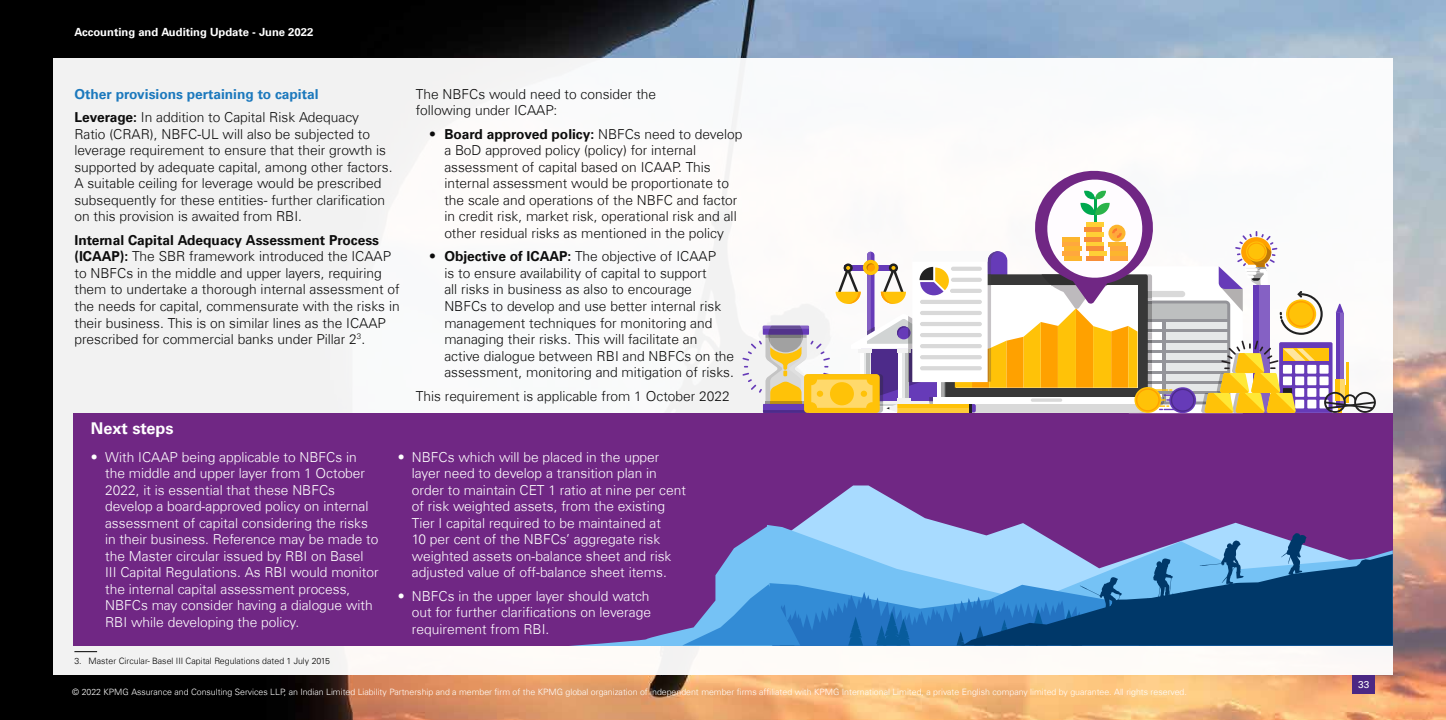
<style>
.page{position:relative;width:1446px;height:720px;background:#fff}
.page>*{position:absolute;margin:0;border:0;box-sizing:border-box;transform-origin:0 0}
.t1{font:700 16.25px "Universfor KPMG";color:#fff}
.t2{font:300 13.75px/16.5px "Universfor KPMG";color:#000}
.t3{font:300 13.75px/16.5px "Universfor KPMG";color:#fff}
.t4{font:700 13.75px/23.6px "Universfor KPMG";color:#1072ba}
.t5{font:700 11.25px "Universfor KPMG";color:#fff}
.t6{font:10px "Universfor KPMG";color:#fff}
.t7{font:300 8.75px "Universfor KPMG";color:#fff}
.t8{font:300 8.75px "Universfor KPMG";color:#000}
.s1{color:#000}
.s2{font-weight:300;color:#000}
.s3{font-weight:700}
</style>
<div class="page">
<img style="left:0;top:0;width:1446px;height:719px">
<div style="left:53px;top:58px;width:1340px;height:617px;background:#fff"></div>
<div style="left:73px;top:413px;width:1320px;height:232px;background:#702784"></div>
<svg style="left:74px;top:651px;width:23px;height:1px"></svg>
<svg style="left:800px;top:485px;width:439px;height:39px"></svg>
<svg style="left:583px;top:526px;width:810px;height:119px"></svg>
<svg style="left:742px;top:170px;width:634px;height:243px"></svg>
<div style="left:1086px;top:222px;width:17px;height:5px;background:#ffcf36"></div>
<div style="left:1352px;top:675px;width:23px;height:18px;background:#4b2884"></div>
<p class="t5" style="left:74px;top:26px;width:240px">Accounting and Auditing Update - June 2022</p>
<p class="t4" style="left:74px;top:82px;width:286px">Other provisions pertaining to capital<br><span class="s1">Leverage:</span> <span class="s2">In addition to Capital Risk Adequacy</span></p>
<p class="t2" style="left:74px;top:125px;width:320px">Ratio (CRAR), NBFC-UL will also be subjected to leverage requirement to ensure that their growth is supported by adequate capital, among other factors.<br>A suitable ceiling for leverage would be prescribed subsequently for these entities- further clarification on this provision is awaited from RBI.</p>
<p class="t2" style="left:74px;top:232px;width:327px"><span class="s3">Internal Capital Adequacy Assessment Process (ICAAP):</span> The SBR framework introduced the ICAAP to NBFCs in the middle and upper layers, requiring them to undertake a thorough internal assessment of the needs for capital, commensurate with the risks in their business. This is on similar lines as the ICAAP prescribed for commercial banks under Pillar 2<sup>3</sup>.</p>
<p class="t2" style="left:416px;top:85px;width:242px">The NBFCs would need to consider the following under ICAAP:</p>
<p class="t2" style="left:444px;top:125px;width:300px;text-indent:-14px"><span class="s3">• Board approved policy:</span> NBFCs need to develop a BoD approved policy (policy) for internal assessment of capital based on ICAAP. This internal assessment would be proportionate to the scale and operations of the NBFC and factor in credit risk, market risk, operational risk and all other residual risks as mentioned in the policy</p>
<p class="t2" style="left:444px;top:248px;width:291px;text-indent:-14px"><span class="s3">• Objective of ICAAP:</span> The objective of ICAAP<br>is to ensure availability of capital to support<br>all risks in business as also to encourage NBFCs to develop and use better internal risk management techniques for monitoring and managing their risks. This will facilitate an active dialogue between RBI and NBFCs on the assessment, monitoring and mitigation of risks.</p>
<p class="t2" style="left:416px;top:387px;width:315px">This requirement is applicable from 1 October 2022</p>
<p class="t1" style="left:91px;top:419px;width:84px">Next steps</p>
<p class="t3" style="left:105px;top:448px;width:275px;text-indent:-14px">• With ICAAP being applicable to NBFCs in the middle and upper layer from 1 October 2022, it is essential that these NBFCs develop a board-approved policy on internal assessment of capital considering the risks in their business. Reference may be made to the Master circular issued by RBI on Basel<br>III Capital Regulations. As RBI would monitor the internal capital assessment process, NBFCs may consider having a dialogue with RBI while developing the policy.</p>
<p class="t3" style="left:412px;top:448px;width:275px;text-indent:-14px">• NBFCs which will be placed in the upper layer need to develop a transition plan in order to maintain CET 1 ratio at nine per cent of risk weighted assets, from the existing Tier I capital required to be maintained at<br>10 per cent of the NBFCs’ aggregate risk weighted assets on-balance sheet and risk adjusted value of off-balance sheet items.</p>
<p class="t3" style="left:412px;top:587px;width:241px;text-align:justify;text-indent:-14px">• NBFCs in the upper layer should watch out for further clarifications on leverage requirement from RBI.</p>
<p class="t8" style="left:74px;top:655px;width:257px">3. Master Circular- Basel III Capital Regulations dated 1 July 2015</p>
<p class="t7" style="left:72px;top:686px;width:1116px">© 2022 KPMG Assurance and Consulting Services LLP, an Indian Limited Liability Partnership and a member firm of the KPMG global organization of independent member firms affiliated with KPMG International Limited, a private English company limited by guarantee. All rights reserved.</p>
<p class="t6" style="left:1358px;top:678px;width:13px">33</p>
</div>
